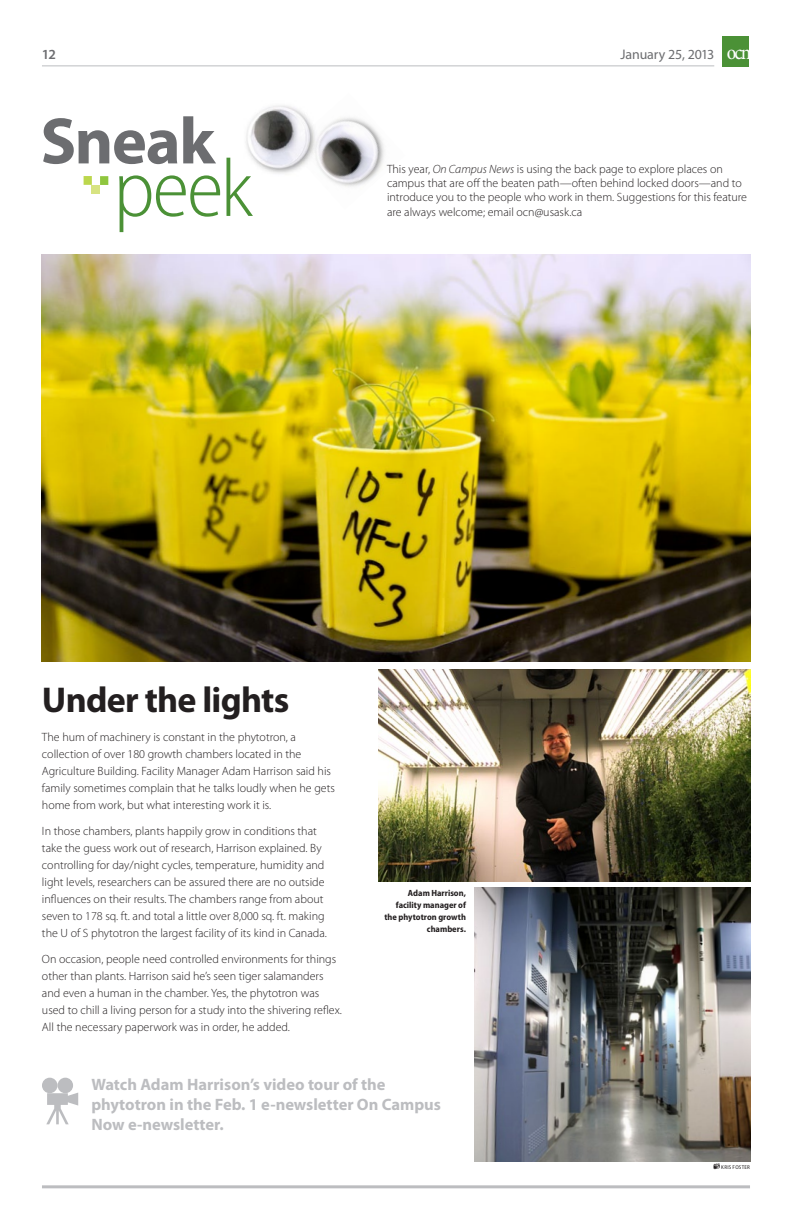
<style>
.page{position:relative;width:792px;height:1224px;background:#fff}
.page>*{position:absolute;margin:0;border:0;box-sizing:border-box;transform-origin:0 0}
.t1{font:300 semi-condensed 82.6px "Myriad Pro";color:#4b9136}
.t2{font:700 66.3px "Myriad Pro";color:#6c6d70}
.t3{font:700 36px "Myriad Pro";letter-spacing:-.02em;color:#231f20}
.t4{font:700 16.5px/20px "Myriad Pro";color:#bcbdc0}
.t5{font:600 14px "Myriad Pro";color:#6c6d70}
.t6{font:13.9px "Myriad Pro";letter-spacing:-.01em;color:#6c6d70}
.t7{font:300 12px/17px "Myriad Pro";color:#231f20}
.t8{font:700 semi-condensed 9px/12px "Myriad Pro";color:#231f20;text-align:right}
.t9{font:semi-condensed 5.5px "Myriad Pro";letter-spacing:.045em;color:#231f20}
.s1{font-family:"Minion Pro";font-stretch:condensed;font-size:21px;color:#fff}
.s2{font-style:italic}
</style>
<div class="page">
<hr style="left:42px;top:65px;width:672px;height:1px;background:#bcbdc0">
<div style="left:722px;top:36px;width:27px;height:30px;background:#4b9136"></div>
<hr style="left:42px;top:1185px;width:708px;height:3px;background:#bcbdc0">
<img style="left:378px;top:670px;width:372px;height:212px">
<div style="left:100px;top:176px;width:8px;height:9px;background:#8fc63e"></div>
<div style="left:84px;top:176px;width:8px;height:9px;background:#bcd74d"></div>
<div style="left:92px;top:185px;width:8px;height:9px;background:#d7e381"></div>
<div style="left:58px;top:1078px;width:15px;height:15px;background:#bcbdc0;border-radius:50%"></div>
<div style="left:42px;top:1078px;width:16px;height:15px;background:#bcbdc0;border-radius:50%"></div>
<svg style="left:46px;top:1093px;width:32px;height:31px"></svg>
<img style="left:42px;top:255px;width:708px;height:407px">
<img style="left:246px;top:105px;width:43px;height:69px">
<img style="left:289px;top:106px;width:95px;height:81px">
<img style="left:474px;top:888px;width:276px;height:273px">
<p class="t5" style="left:42px;top:47px;width:15px">12</p>
<p class="t6" style="left:621px;top:47px;width:132px">January 25, 2013 <span class="s1">ocn</span></p>
<h2 class="t2" style="left:40px;top:104px;width:176px">Sneak</h2>
<h1 class="t1" style="left:113px;top:144px;width:141px">peek</h1>
<p class="t7" style="left:387px;top:162px;width:362px;line-height:14.4px">This year, <span class="s2">On Campus News</span> is using the back page to explore places on campus that are off the beaten path—often behind locked doors—and to introduce you to the people who work in them. Suggestions for this feature are always welcome; email ocn@usask.ca</p>
<h3 class="t3" style="left:42px;top:680px;width:249px">Under the lights</h3>
<p class="t7" style="left:42px;top:728px;width:294px">The hum of machinery is constant in the phytotron, a collection of over 180 growth chambers located in the Agriculture Building. Facility Manager Adam Harrison said his family sometimes complain that he talks loudly when he gets home from work, but what interesting work it is.</p>
<p class="t7" style="left:42px;top:822px;width:286px">In those chambers, plants happily grow in conditions that take the guess work out of research, Harrison explained. By controlling for day/night cycles, temperature, humidity and light levels, researchers can be assured there are no outside influences on their results. The chambers range from about seven to 178 sq. ft. and total a little over 8,000 sq. ft. making the U of S phytotron the largest facility of its kind in Canada.</p>
<p class="t7" style="left:42px;top:950px;width:302px">On occasion, people need controlled environments for things other than plants. Harrison said he’s seen tiger salamanders and even a human in the chamber. Yes, the phytotron was used to chill a living person for a study into the shivering reflex.<br>All the necessary paperwork was in order, he added.</p>
<p class="t8" style="left:384px;top:887px;width:83px">Adam Harrison, facility manager of the phytotron growth chambers.</p>
<h3 class="t4" style="left:91px;top:1075px;width:351px">Watch Adam Harrison’s video tour of the phytotron in the Feb. 1 e-newsletter On Campus<br>Now e-newsletter.</h3>
<p class="t9" style="left:721px;top:1164px;width:30px">KRIS FOSTER</p>
</div>
